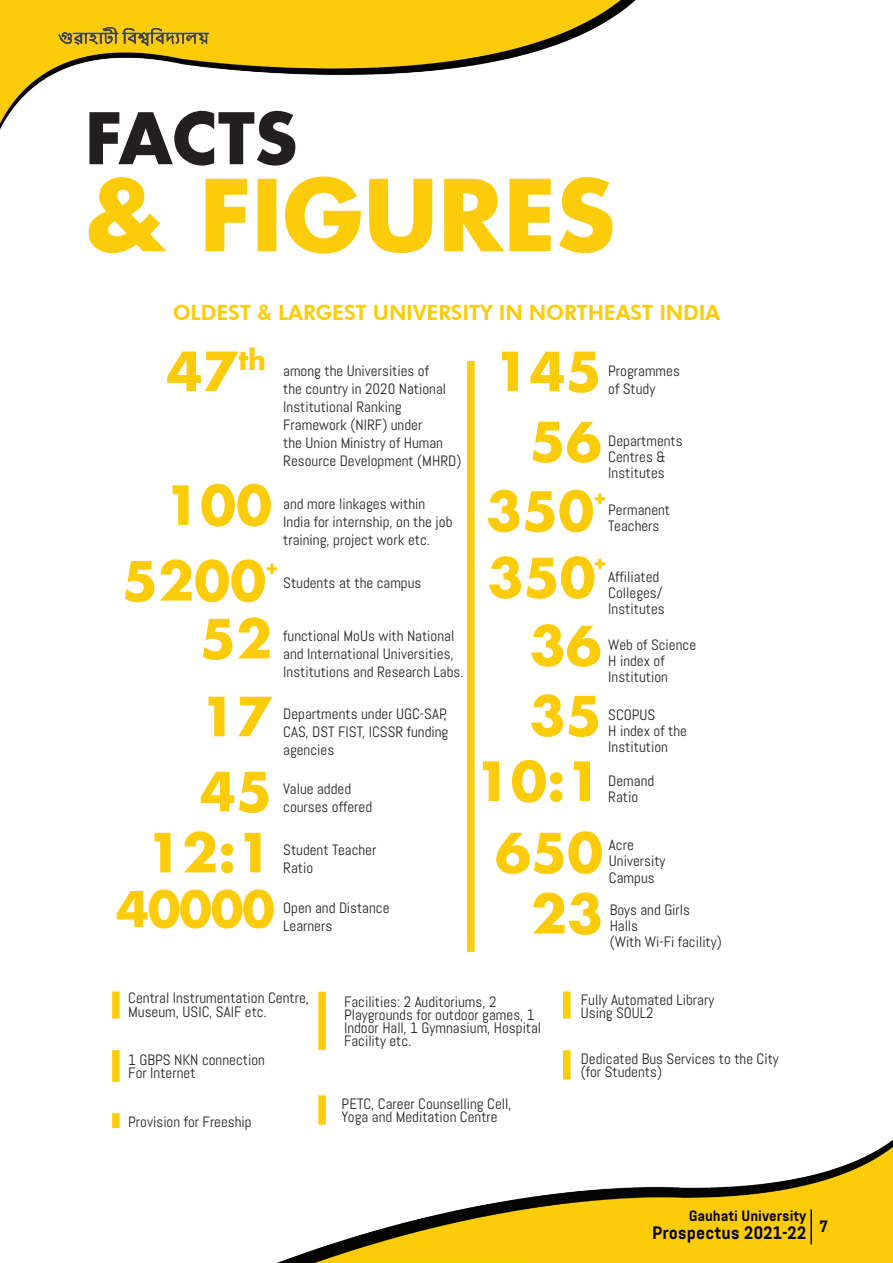
<style>
.page{position:relative;width:893px;height:1263px;background:#fff}
.page>*{position:absolute;margin:0;border:0;box-sizing:border-box;transform-origin:0 0}
.t1{font:700 96px "Futura";color:#fccb0a}
.t2{font:700 69px "Futura";color:#231f20}
.t3{font:700 52.5px/75.6px "Futura";color:#fccb0a;text-align:right}
.t4{font:700 48px "Futura";letter-spacing:-.03em;color:#fccb0a}
.t5{font:800 21px "Futura BT";letter-spacing:-.01em;color:#fccb0a}
.t6{font:700 20.1px "Futura";color:#fccb0a}
.t7{font:700 18px "Abel Pro";color:#040503}
.t8{font:15px/18px "Abel";color:#231f20}
.t9{font:700 15px "Abel Pro";color:#040503}
</style>
<div class="page">
<img style="left:0;top:0;width:893px;height:1263px">
<img style="left:56px;top:20px;width:155px;height:34px">
<hr style="left:810px;top:1209px;width:2px;height:35px;background:#040503">
<div style="left:467px;top:361px;width:8px;height:591px;background:#fccc0a"></div>
<div style="left:112px;top:991px;width:8px;height:27px;background:#fccc0a"></div>
<div style="left:563px;top:991px;width:7px;height:27px;background:#fccc0a"></div>
<div style="left:112px;top:1050px;width:8px;height:32px;background:#fccc0a"></div>
<div style="left:318px;top:992px;width:8px;height:58px;background:#fccc0a"></div>
<div style="left:563px;top:1050px;width:7px;height:29px;background:#fccc0a"></div>
<div style="left:112px;top:1113px;width:8px;height:15px;background:#fccc0a"></div>
<div style="left:318px;top:1095px;width:8px;height:30px;background:#fccc0a"></div>
<h2 class="t2" style="left:85px;top:90px;width:214px">FACTS</h2>
<h1 class="t1" style="left:85px;top:148px;width:532px">&amp; FIGURES</h1>
<h3 class="t5" style="left:173px;top:299px;width:549px">OLDEST &amp; LARGEST UNIVERSITY IN NORTHEAST INDIA</h3>
<h3 class="t3" style="left:166px;top:332px;width:101px">47<sup>th</sup></h3>
<p class="t8" style="left:283px;top:361px;width:180px">among the Universities of<br>the country in 2020 National<br>Institutional Ranking<br>Framework (NIRF) under<br>the Union Ministry of Human<br>Resource Development (MHRD)</p>
<h3 class="t3" style="left:122px;top:466px;width:152px">100<br>5200</h3>
<p class="t8" style="left:283px;top:495px;width:171px">and more linkages within<br>India for internship, on the job training, project work etc.</p>
<h3 class="t6" style="left:265px;top:552px;width:15px">+</h3>
<p class="t8" style="left:283px;top:573px;width:140px">Students at the campus</p>
<h3 class="t3" style="left:200px;top:599px;width:74px">52</h3>
<h3 class="t3" style="left:200px;top:677px;width:74px">17</h3>
<h3 class="t3" style="left:200px;top:752px;width:74px">45</h3>
<h3 class="t3" style="left:146px;top:813px;width:128px">12:1</h3>
<h3 class="t4" style="left:116px;top:875px;width:160px">40000</h3>
<p class="t8" style="left:283px;top:627px;width:182px">functional MoUs with National and International Universities,<br>Institutions and Research Labs.</p>
<p class="t8" style="left:283px;top:705px;width:167px;text-align:justify">Departments under UGC-SAP, CAS, DST FIST, ICSSR funding agencies</p>
<p class="t8" style="left:283px;top:780px;width:69px">Value added</p>
<p class="t8" style="left:283px;top:798px;width:90px">courses offered</p>
<p class="t8" style="left:283px;top:841px;width:95px">Student Teacher</p>
<p class="t8" style="left:283px;top:859px;width:31px">Ratio</p>
<p class="t8" style="left:283px;top:899px;width:108px">Open and Distance</p>
<p class="t8" style="left:283px;top:917px;width:51px">Learners</p>
<h3 class="t3" style="left:493px;top:332px;width:110px">145</h3>
<h3 class="t3" style="left:529px;top:402px;width:74px">56</h3>
<p class="t8" style="left:608px;top:361px;width:73px">Programmes</p>
<p class="t8" style="left:608px;top:379px;width:49px">of Study</p>
<p class="t8" style="left:608px;top:432px;width:76px;line-height:16.2px">Departments<br>Centres &amp;</p>
<p class="t8" style="left:608px;top:464px;width:58px">Institutes</p>
<p class="t8" style="left:608px;top:501px;width:63px">Permanent</p>
<h3 class="t3" style="left:486px;top:472px;width:110px">350</h3>
<h3 class="t6" style="left:593px;top:482px;width:15px">+</h3>
<p class="t8" style="left:608px;top:517px;width:53px">Teachers</p>
<p class="t8" style="left:608px;top:568px;width:56px;line-height:16.2px">Affiliated<br>Colleges/</p>
<h3 class="t3" style="left:487px;top:538px;width:110px">350</h3>
<h3 class="t6" style="left:593px;top:547px;width:15px">+</h3>
<h3 class="t3" style="left:530px;top:606px;width:74px">36</h3>
<h3 class="t3" style="left:529px;top:676px;width:74px">35</h3>
<p class="t8" style="left:608px;top:600px;width:58px">Institutes</p>
<p class="t8" style="left:608px;top:636px;width:89px;line-height:16.2px">Web of Science<br>H index of</p>
<p class="t8" style="left:608px;top:668px;width:61px">Institution</p>
<p class="t8" style="left:608px;top:707px;width:80px;line-height:16.2px">SCOPUS<br>H index of the</p>
<p class="t8" style="left:608px;top:738px;width:61px">Institution</p>
<p class="t8" style="left:608px;top:771px;width:48px">Demand</p>
<h3 class="t3" style="left:474px;top:742px;width:129px">10:1</h3>
<p class="t8" style="left:608px;top:787px;width:31px">Ratio</p>
<p class="t8" style="left:609px;top:837px;width:58px;line-height:16.2px">Acre<br>University<br>Campus</p>
<p class="t8" style="left:610px;top:902px;width:82px;line-height:16.2px">Boys and Girls<br>Halls</p>
<h3 class="t3" style="left:495px;top:813px;width:110px">650</h3>
<h3 class="t3" style="left:531px;top:874px;width:74px">23</h3>
<p class="t8" style="left:610px;top:933px;width:114px">(With Wi-Fi facility)</p>
<p class="t8" style="left:128px;top:992px;width:182px;line-height:13.2px">Central Instrumentation Centre,<br>Museum, USIC, SAIF etc.</p>
<p class="t8" style="left:581px;top:993px;width:135px;line-height:13.2px">Fully Automated Library<br>Using SOUL2</p>
<p class="t8" style="left:128px;top:1053px;width:138px;line-height:13.2px">1 GBPS NKN connection<br>For Internet</p>
<p class="t8" style="left:344px;top:995px;width:199px;line-height:13.2px">Facilities: 2 Auditoriums, 2<br>Playgrounds for outdoor games, 1<br>Indoor Hall, 1 Gymnasium, Hospital<br>Facility etc.</p>
<p class="t8" style="left:581px;top:1052px;width:200px;line-height:13.2px">Dedicated Bus Services to the City (for Students)</p>
<p class="t8" style="left:128px;top:1112px;width:125px">Provision for Freeship</p>
<p class="t8" style="left:342px;top:1097px;width:171px;line-height:13.2px">PETC, Career Counselling Cell,<br>Yoga and Meditation Centre</p>
<p class="t9" style="left:689px;top:1206px;width:119px">Gauhati University</p>
<p class="t7" style="left:652px;top:1221px;width:178px">Prospectus 2021-22 <sup>7</sup></p>
</div>
